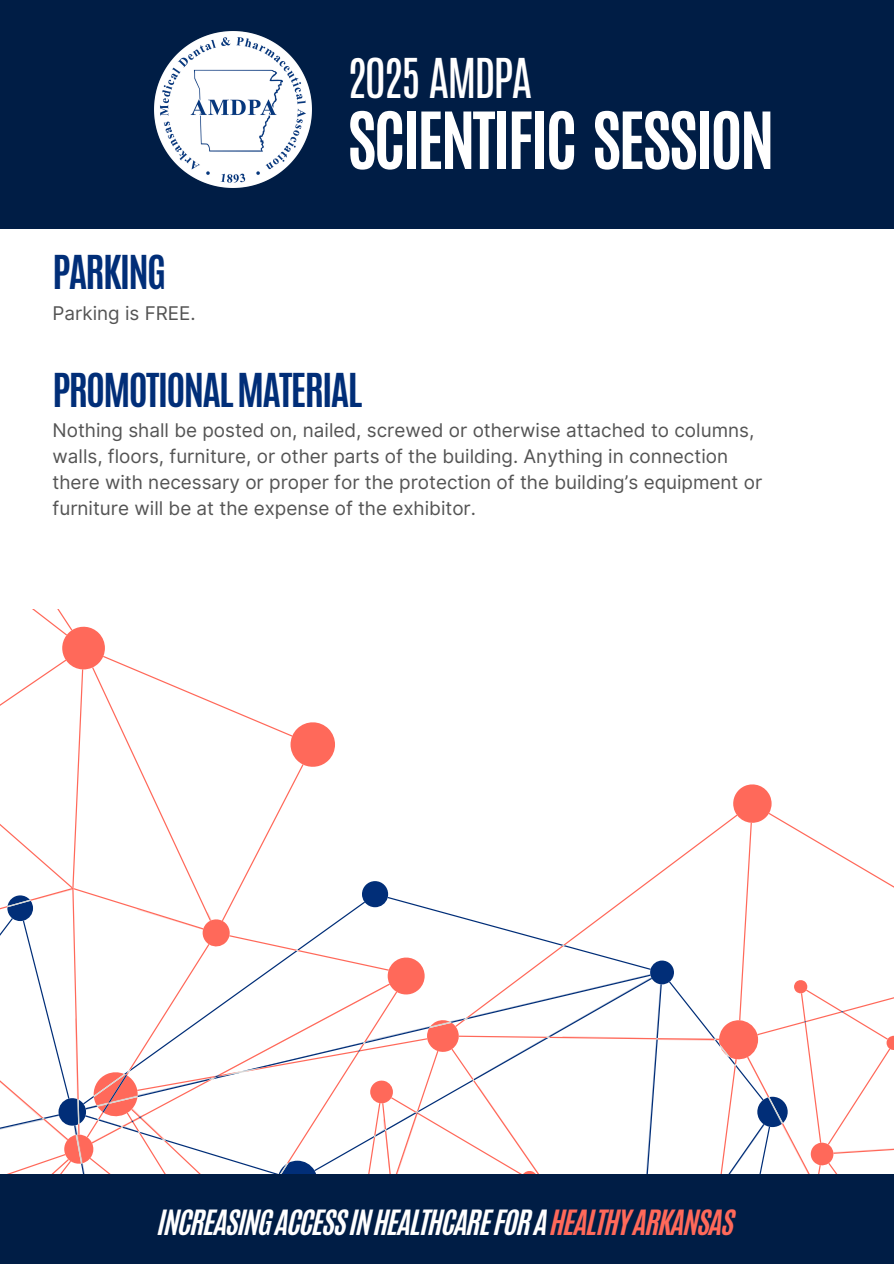
<style>
.page{position:relative;width:894px;height:1264px;background:#fff}
.page>*{position:absolute;margin:0;border:0;box-sizing:border-box;transform-origin:0 0}
.t1{font:700 66.9px "Antonio";letter-spacing:-.045em;color:#fff}
.t2{font:45.9px "Antonio";letter-spacing:-.045em;color:#fff}
.t3{font:700 39px "Antonio";letter-spacing:-.045em;color:#012e78}
.t4{font:29.1px "CA Generated";letter-spacing:-.045em;color:#fff}
.t5{font:18.9px/26px "Inter";color:#545454}
.s1{color:#ff695a}
</style>
<div class="page">
<div style="left:0;top:0;width:893px;height:228px;background:#001d45"></div>
<img style="left:154px;top:31px;width:157px;height:156px">
<svg style="left:0;top:609px;width:893px;height:565px"></svg>
<div style="left:0;top:1174px;width:893px;height:89px;background:#001d45"></div>
<p class="t3" style="left:53px;top:244px;width:115px">PARKING</p>
<h1 class="t5" style="left:53px;top:300px;width:144px">Parking is FREE.</h1>
<h2 class="t2" style="left:347px;top:46px;width:187px">2025 AMDPA</h2>
<h2 class="t1" style="left:347px;top:92px;width:429px">SCIENTIFIC SESSION</h2>
<h2 class="t3" style="left:53px;top:362px;width:311px">PROMOTIONALMATERIAL</h2>
<p class="t5" style="left:53px;top:417px;width:711px">Nothing shall be posted on, nailed, screwed or otherwise attached to columns, walls, floors, furniture, or other parts of the building. Anything in connection there with necessary or proper for the protection of the building’s equipment or furniture will be at the expense of the exhibitor.</p>
<p class="t4" style="left:158px;top:1201px;width:578px">INCREASINGACCESSINHEALTHCAREFORA<span class="s1">HEALTHYARKANSAS</span></p>
</div>
